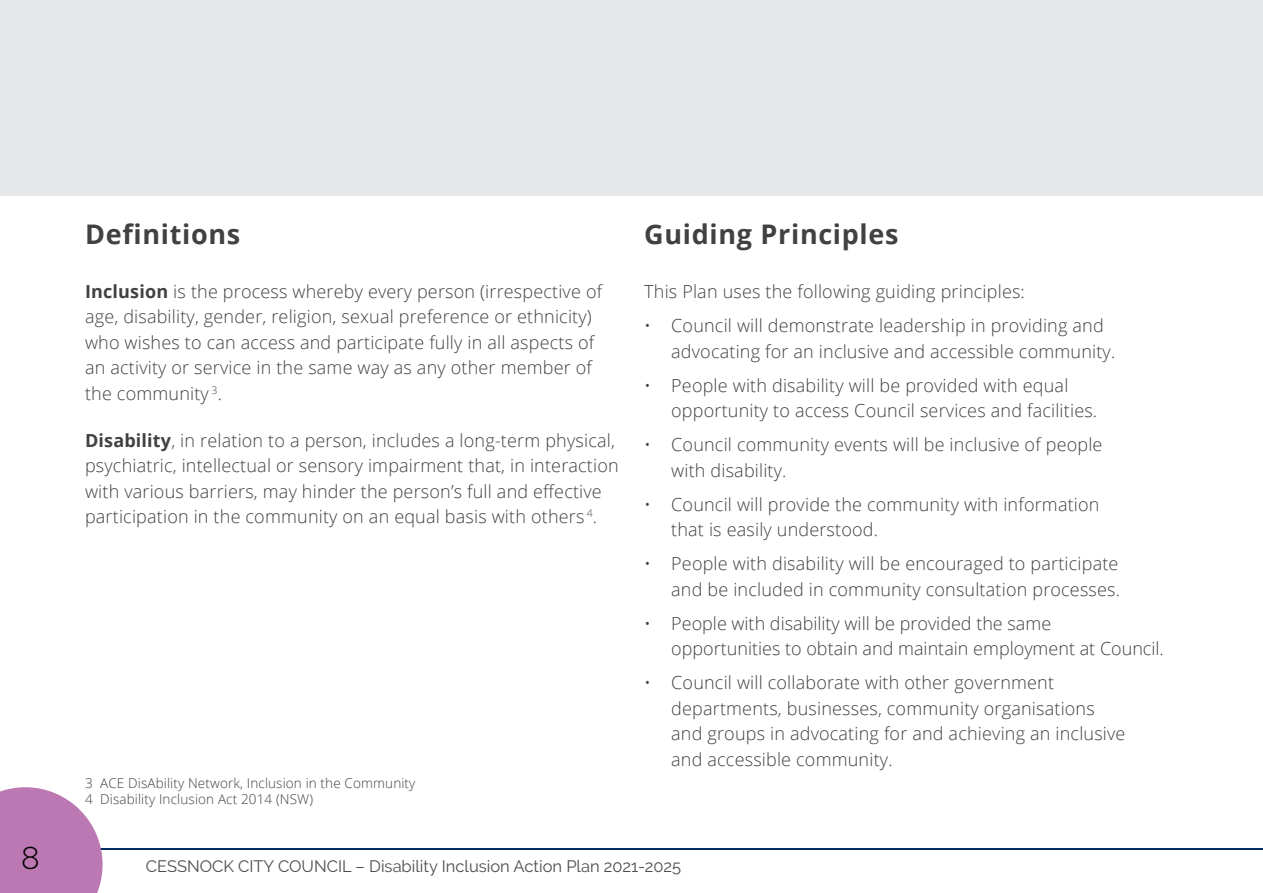
<style>
.page{position:relative;width:1263px;height:893px;background:#fff}
.page>*{position:absolute;margin:0;border:0;box-sizing:border-box;transform-origin:0 0}
.t1{font:300 31.5px "Raleway";color:#000}
.Body_Heading{font:700 27px "Open Sans";letter-spacing:.025em;color:#414042}
.Body_Text{font:300 18px/25.5px "Open Sans";letter-spacing:.01em;color:#414042}
.t2{font:16.5px "Raleway";color:#4d4d4f}
.Footnotes{font:300 13.5px/16.5px "Open Sans";letter-spacing:.01em;color:#414042}
.s1{font-weight:700}
</style>
<div class="page">
<div style="left:0;top:0;width:1263px;height:196px;background:#e6e7e8"></div>
<hr style="left:53px;top:848px;width:1210px;height:2px;background:#002d62">
<svg style="left:0;top:787px;width:103px;height:106px;background:#c389bc"></svg>
<h1 class="t1" style="left:21px;top:839px;width:20px">8</h1>
<p class="Body_Heading" style="left:85px;top:215px;width:157px">Definitions</p>
<p class="Body_Heading" style="left:644px;top:215px;width:256px">Guiding Principles</p>
<p class="Body_Text" style="left:85px;top:278px;width:519px"><span class="s1">Inclusion</span> is the process whereby every person (irrespective of age, disability, gender, religion, sexual preference or ethnicity) who wishes to can access and participate fully in all aspects of an activity or service in the same way as any other member of the community <sup>3</sup>.</p>
<p class="Body_Text" style="left:85px;top:427px;width:535px"><span class="s1">Disability</span>, in relation to a person, includes a long-term physical, psychiatric, intellectual or sensory impairment that, in interaction with various barriers, may hinder the person’s full and effective participation in the community on an equal basis with others <sup>4</sup>.</p>
<p class="Footnotes" style="left:85px;top:774px;width:332px">3 ACE DisAbility Network, Inclusion in the Community<br>4 Disability Inclusion Act 2014 (NSW)</p>
<p class="Body_Text" style="left:644px;top:278px;width:382px">This Plan uses the following guiding principles:</p>
<p class="Body_Text" style="left:671px;top:312px;width:446px;text-indent:-27px">• Council will demonstrate leadership in providing and advocating for an inclusive and accessible community.</p>
<p class="Body_Text" style="left:671px;top:372px;width:427px;text-indent:-27px">• People with disability will be provided with equal opportunity to access Council services and facilities.</p>
<p class="Body_Text" style="left:671px;top:431px;width:433px;text-indent:-27px">• Council community events will be inclusive of people with disability.</p>
<p class="Body_Text" style="left:671px;top:491px;width:430px;text-indent:-27px">• Council will provide the community with information that is easily understood.</p>
<p class="Body_Text" style="left:644px;top:550px;width:477px;text-align:right">• People with disability will be encouraged to participate and be included in community consultation processes.</p>
<p class="Body_Text" style="left:671px;top:610px;width:494px;text-indent:-27px">• People with disability will be provided the same opportunities to obtain and maintain employment at Council.</p>
<p class="Body_Text" style="left:671px;top:669px;width:456px;text-indent:-27px">• Council will collaborate with other government departments, businesses, community organisations and groups in advocating for and achieving an inclusive and accessible community.</p>
<p class="t2" style="left:146px;top:857px;width:537px">CESSNOCK CITY COUNCIL – Disability Inclusion Action Plan 2021-2025</p>
</div>
